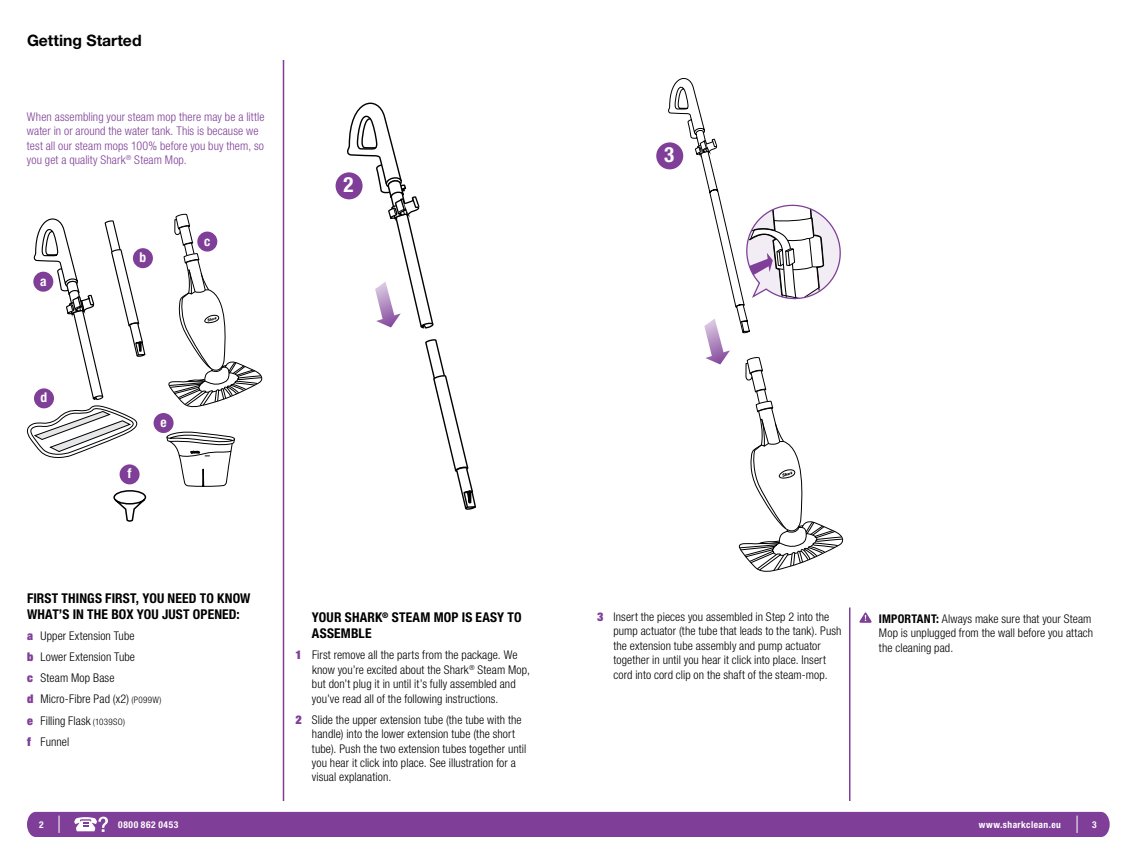
<style>
.page{position:relative;width:1134px;height:864px;background:#fff}
.page>*{position:absolute;margin:0;border:0;box-sizing:border-box;transform-origin:0 0}
.t1{font:700 condensed 21px "Helvetica Neue LT Std";color:#fff}
.t2{font:700 15.75px "Helvetica Neue LT Std";color:#000}
.t3{font:700 condensed 13.5px/16.2px "Helvetica Neue LT Std";letter-spacing:.01em;color:#000}
.t4{font:700 condensed 13.5px "Helvetica Neue LT Std";color:#fff}
.t5{font:300 condensed 12px/14.4px "Helvetica Neue LT Std";letter-spacing:.01em;color:#000}
.t6{font:300 condensed 12px/14.4px "Helvetica Neue LT Std";letter-spacing:.01em;color:#7f3f98}
.t7{font:700 condensed 9.45px "Helvetica Neue LT Std";letter-spacing:.055em;color:#fff}
.s1{font-weight:900;color:#7f3f98}
.s2{font-size:9px}
.s3{font-weight:700}
</style>
<div class="page">
<div style="left:27px;top:812px;width:1083px;height:25px;background:#7f3f98"></div>
<hr style="left:849px;top:608px;width:1px;height:193px;background:#7f3f98">
<hr style="left:283px;top:60px;width:1px;height:741px;background:#7f3f98">
<svg style="left:859px;top:612px;width:13px;height:11px"></svg>
<div style="left:336px;top:172px;width:27px;height:27px;background:#7f3f98;border-radius:50%"></div>
<div style="left:656px;top:142px;width:27px;height:27px;background:#7f3f98;border-radius:50%"></div>
<svg style="left:168px;top:214px;width:95px;height:194px"></svg>
<svg style="left:166px;top:431px;width:69px;height:56px"></svg>
<div style="left:133px;top:248px;width:20px;height:20px;background:#7f3f98;border-radius:50%"></div>
<div style="left:197px;top:232px;width:20px;height:20px;background:#7f3f98;border-radius:50%"></div>
<div style="left:154px;top:413px;width:20px;height:20px;background:#7f3f98;border-radius:50%"></div>
<div style="left:120px;top:464px;width:20px;height:20px;background:#7f3f98;border-radius:50%"></div>
<svg style="left:113px;top:490px;width:34px;height:32px"></svg>
<svg style="left:27px;top:218px;width:120px;height:240px"></svg>
<svg style="left:346px;top:102px;width:130px;height:408px"></svg>
<svg style="left:667px;top:78px;width:177px;height:494px"></svg>
<h2 class="t2" style="left:27px;top:31px;width:116px">Getting Started</h2>
<p class="t6" style="left:27px;top:109px;width:239px">When assembling your steam mop there may be a little water in or around the water tank. This is because we test all our steam mops 100% before you buy them, so you get a quality Shark<sup>®</sup> Steam Mop.</p>
<p class="t4" style="left:40px;top:273px;width:8px">a</p>
<p class="t4" style="left:41px;top:390px;width:8px">d</p>
<p class="t4" style="left:140px;top:249px;width:8px">b</p>
<p class="t4" style="left:204px;top:233px;width:8px">c</p>
<p class="t4" style="left:127px;top:466px;width:5px">f</p>
<p class="t4" style="left:160px;top:414px;width:8px">e</p>
<h1 class="t1" style="left:343px;top:172px;width:12px">2</h1>
<p class="t3" style="left:27px;top:590px;width:225px">FIRST THINGS FIRST, YOU NEED TO KNOW<br>WHAT’S IN THE BOX YOU JUST OPENED:</p>
<p class="t5" style="left:27px;top:625px;width:136px;line-height:21.1px"><span class="s1">a</span> Upper Extension Tube<br><span class="s1">b</span> Lower Extension Tube<br><span class="s1">c</span> Steam Mop Base<br><span class="s1">d</span> Micro-Fibre Pad (x2) <span class="s2">(P099W) </span><span class="s1">e</span> Filling Flask <span class="s2">(1039SO)<br></span><span class="s1">f</span> Funnel</p>
<p class="t3" style="left:312px;top:609px;width:211px">YOUR SHARK<sup>®</sup> STEAM MOP IS EASY TO<br>ASSEMBLE</p>
<p class="t5" style="left:312px;top:648px;width:219px;text-indent:-16px"><span class="s1">1</span> First remove all the parts from the package. We know you’re excited about the Shark<sup>®</sup> Steam Mop, but don’t plug it in until it’s fully assembled and you’ve read all of the following instructions.</p>
<p class="t5" style="left:312px;top:712px;width:216px;text-indent:-16px"><span class="s1">2</span> Slide the upper extension tube (the tube with the handle) into the lower extension tube (the short tube). Push the two extension tubes together until you hear it click into place. See illustration for a visual explanation.</p>
<h1 class="t1" style="left:664px;top:142px;width:12px">3</h1>
<p class="t5" style="left:614px;top:609px;width:230px;text-indent:-16px"><span class="s1">3</span> Insert the pieces you assembled in Step 2 into the pump actuator (the tube that leads to the tank). Push the extension tube assembly and pump actuator together in until you hear it click into place. Insert cord into cord clip on the shaft of the steam-mop.</p>
<p class="t5" style="left:879px;top:611px;width:216px"><span class="s3">IMPORTANT:</span> Always make sure that your Steam<br>Mop is unplugged from the wall before you attach the cleaning pad.</p>
<p class="t7" style="left:39px;top:819px;width:6px">2</p>
<p class="t7" style="left:118px;top:819px;width:62px">0800 862 0453</p>
<p class="t7" style="left:979px;top:819px;width:84px">www.sharkclean.eu</p>
<p class="t7" style="left:1092px;top:819px;width:6px">3</p>
</div>
